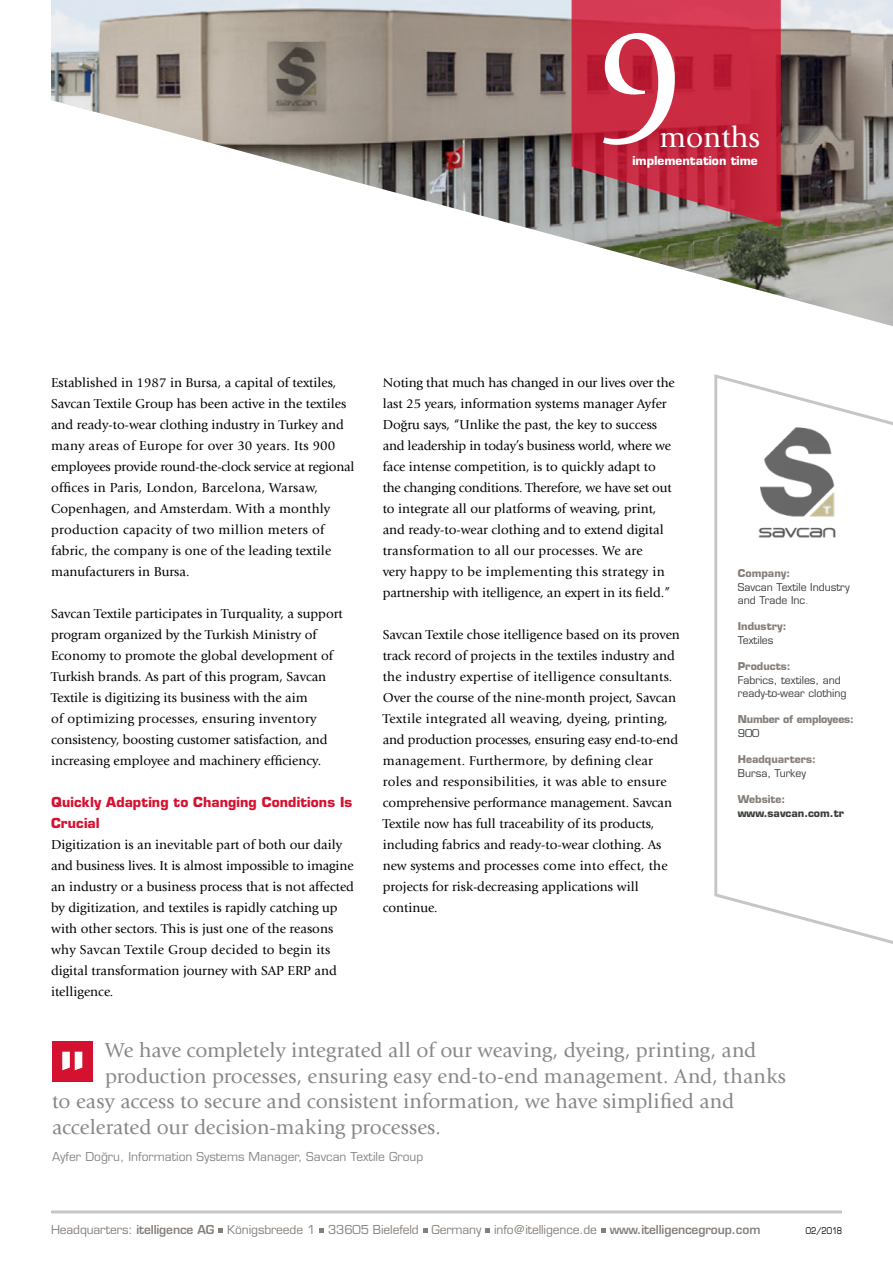
<style>
.page{position:relative;width:893px;height:1263px;background:#fff}
.page>*{position:absolute;margin:0;border:0;box-sizing:border-box;transform-origin:0 0}
.t1{font:169.5px "Giovanni LTCE";color:#fff}
.t2{font:30px "Giovanni LTCE";color:#fff}
.t3{font:21px "Giovanni LTCE";color:#878787}
.t4{font:13.5px/21px "Giovanni LTCE";color:#000}
.t5{font:700 13.5px/21px "Eurostile LTCE";letter-spacing:.01em;color:#d51130}
.t6{font:500 12px "Eurostile LTCE";letter-spacing:-.01em;color:#86807b}
.t7{font:500 12px "Eurostile LTCE";color:#878787}
.t8{font:700 12px "Eurostile LTCE";color:#fff}
.t9{font:500 10.5px/13.5px "Eurostile LTCE";color:#3c3c3b}
.t10{font:700 10.5px "Eurostile LTCE";color:#86807b}
.t11{font:700 10.5px "Eurostile LTCE";letter-spacing:-.02em;color:#86807b}
.t12{font:700 10.5px "Eurostile LTCE";color:#3c3c3b}
.t13{font:500 9px "Eurostile LTCE";color:#000;scale:.85 1}
.s1{color:#938d88}
.s2{font-weight:600}
</style>
<div class="page">
<img style="left:51px;top:0;width:842px;height:326px">
<hr style="left:51px;top:1210px;width:791px;height:3px;background:#c6c6c6">
<svg style="left:218px;top:1228px;width:5px;height:5px"></svg>
<svg style="left:319px;top:1228px;width:5px;height:5px"></svg>
<svg style="left:423px;top:1228px;width:5px;height:5px"></svg>
<svg style="left:485px;top:1228px;width:5px;height:5px"></svg>
<svg style="left:601px;top:1228px;width:5px;height:5px"></svg>
<svg style="left:572px;top:0;width:209px;height:226px;fill:#ca2c43"></svg>
<svg style="left:714px;top:374px;width:179px;height:570px"></svg>
<img style="left:748px;top:422px;width:98px;height:122px">
<div style="left:52px;top:1041px;width:40px;height:40px;background:#d51130"></div>
<svg style="left:62px;top:1052px;width:20px;height:18px"></svg>
<h1 class="t1" style="left:594px;top:-8px;width:96px">9</h1>
<h2 class="t2" style="left:660px;top:121px;width:102px">months</h2>
<p class="t8" style="left:632px;top:153px;width:127px">implementation time</p>
<p class="t4" style="left:51px;top:372px;width:305px">Established in 1987 in Bursa, a capital of textiles, Savcan Textile Group has been active in the textiles and ready-to-wear clothing industry in Turkey and many areas of Europe for over 30 years. Its 900 employees provide round-the-clock service at regional offices in Paris, London, Barcelona, Warsaw, Copenhagen, and Amsterdam. With a monthly production capacity of two million meters of fabric, the company is one of the leading textile manufacturers in Bursa.</p>
<p class="t4" style="left:51px;top:603px;width:293px">Savcan Textile participates in Turquality, a support program organized by the Turkish Ministry of Economy to promote the global development of Turkish brands. As part of this program, Savcan Textile is digitizing its business with the aim<br>of optimizing processes, ensuring inventory consistency, boosting customer satisfaction, and increasing employee and machinery efficiency.</p>
<p class="t5" style="left:51px;top:792px;width:303px">Quickly Adapting to Changing Conditions Is<br>Crucial</p>
<p class="t4" style="left:51px;top:834px;width:304px">Digitization is an inevitable part of both our daily and business lives. It is almost impossible to imagine an industry or a business process that is not affected by digitization, and textiles is rapidly catching up with other sectors. This is just one of the reasons why Savcan Textile Group decided to begin its digital transformation journey with SAP ERP and itelligence.</p>
<p class="t4" style="left:383px;top:372px;width:294px">Noting that much has changed in our lives over the last 25 years, information systems manager Ayfer Doğru says, “Unlike the past, the key to success and leadership in today’s business world, where we face intense competition, is to quickly adapt to the changing conditions. Therefore, we have set out to integrate all our platforms of weaving, print, and ready-to-wear clothing and to extend digital transformation to all our processes. We are<br>very happy to be implementing this strategy in partnership with itelligence, an expert in its field.”</p>
<p class="t4" style="left:383px;top:624px;width:299px">Savcan Textile chose itelligence based on its proven track record of projects in the textiles industry and the industry expertise of itelligence consultants.<br>Over the course of the nine-month project, Savcan Textile integrated all weaving, dyeing, printing, and production processes, ensuring easy end-to-end management. Furthermore, by defining clear roles and responsibilities, it was able to ensure comprehensive performance management. Savcan Textile now has full traceability of its products, including fabrics and ready-to-wear clothing. As new systems and processes come into effect, the projects for risk-decreasing applications will continue.</p>
<p class="t10" style="left:738px;top:567px;width:54px">Company:</p>
<p class="t9" style="left:738px;top:580px;width:113px">Savcan Textile Industry and Trade Inc<span class="s1">.</span></p>
<p class="t10" style="left:738px;top:620px;width:50px">Industry:</p>
<p class="t9" style="left:738px;top:633px;width:37px">Textiles</p>
<p class="t10" style="left:738px;top:660px;width:54px">Products:</p>
<p class="t9" style="left:738px;top:673px;width:110px">Fabrics, textiles, and ready-to-wear clothing</p>
<p class="t11" style="left:738px;top:713px;width:118px">Number of employees:</p>
<p class="t9" style="left:738px;top:726px;width:23px">900</p>
<p class="t10" style="left:738px;top:753px;width:80px">Headquarters:</p>
<p class="t9" style="left:738px;top:766px;width:70px">Bursa, Turkey</p>
<p class="t10" style="left:738px;top:793px;width:49px">Website:</p>
<p class="t12" style="left:738px;top:806px;width:108px">www.savcan.com.tr</p>
<h3 class="t3" style="left:105px;top:1039px;width:653px">We have completely integrated all of our weaving, dyeing, printing, and</h3>
<h3 class="t3" style="left:105px;top:1064px;width:682px">production processes, ensuring easy end-to-end management. And, thanks</h3>
<h3 class="t3" style="left:52px;top:1090px;width:683px">to easy access to secure and consistent information, we have simplified and</h3>
<h3 class="t3" style="left:52px;top:1115px;width:390px">accelerated our decision-making processes.</h3>
<p class="t7" style="left:52px;top:1149px;width:373px">Ayfer Doğru, Information Systems Manager, Savcan Textile Group</p>
<p class="t6" style="left:51px;top:1223px;width:711px">Headquarters: <span class="s2">itelligence AG</span> Königsbreede 1 33605 Bielefeld Germany info@itelligence.de <span class="s2">www.itelligencegroup.com</span></p>
<p class="t13" style="left:806px;top:1225px;width:44px">02/2018</p>
</div>
